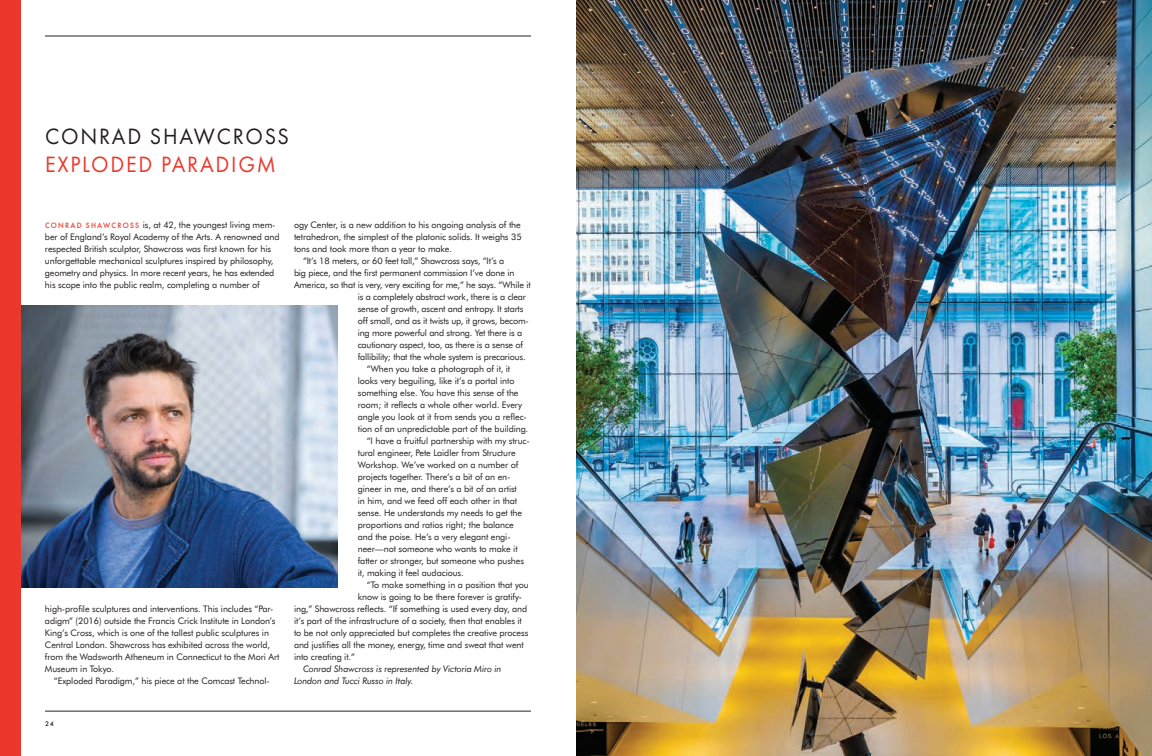
<style>
.page{position:relative;width:1152px;height:756px;background:#fff}
.page>*{position:absolute;margin:0;border:0;box-sizing:border-box;transform-origin:0 0}
.t1{font:23px "Futura PT";letter-spacing:.08em;color:#eb372c;scale:.96 1}
.t2{font:23px "Futura PT";letter-spacing:.08em;color:#231f20;scale:.96 1}
.Sidebar_Body{font:9px/12px "Futura BT";letter-spacing:-.01em;color:#231f20}
.Sidebar_Body-2{font:italic 9px/12px "Futura BT";letter-spacing:-.01em;color:#231f20}
.t3{font:500 7px "Futura PT";color:#231f20}
.s1{font-family:"Futura PT";font-weight:500;font-size:8px;color:#eb372c}
</style>
<div class="page">
<hr style="left:45px;top:711px;width:486px;height:1px;background:#231f20">
<hr style="left:45px;top:36px;width:486px;height:1px;background:#231f20">
<div style="left:0;top:0;width:21px;height:756px;background:#eb372c"></div>
<img style="left:21px;top:305px;width:317px;height:282px">
<img style="left:576px;top:0;width:576px;height:756px">
<p class="t2" style="left:45px;top:122px;width:256px">CONRAD SHAWCROSS</p>
<p class="t1" style="left:45px;top:150px;width:242px">EXPLODED PARADIGM</p>
<p class="Sidebar_Body" style="left:45px;top:218px;width:236px"><span class="s1">CO N R A D S H AWC R O SS</span> is, at 42, the youngest living mem&shy;ber of England’s Royal Academy of the Arts. A renowned and respected British sculptor, Shawcross was first known for his unforgettable mechanical sculptures inspired by philosophy, geometry and physics. In more recent years, he has extended his scope into the public realm, completing a number of</p>
<p class="Sidebar_Body" style="left:45px;top:602px;width:236px">high-profile sculptures and interventions. This includes “Par&shy;adigm” (2016) outside the Francis Crick Institute in London’s King’s Cross, which is one of the tallest public sculptures in Central London. Shawcross has exhibited across the world, from the Wadsworth Atheneum in Connecticut to the Mori Art Museum in Tokyo.</p>
<p class="Sidebar_Body" style="left:54px;top:674px;width:217px">“Exploded Paradigm,” his piece at the Comcast Technol-</p>
<p class="t3" style="left:45px;top:719px;width:10px">24</p>
<p class="Sidebar_Body" style="left:294px;top:218px;width:229px;text-align:justify">ogy Center, is a new addition to his ongoing analysis of the tetrahedron, the simplest of the platonic solids. It weighs 35 tons and took more than a year to make.</p>
<p class="Sidebar_Body" style="left:303px;top:254px;width:203px">“It’s 18 meters, or 60 feet tall,” Shawcross says, “It’s a</p>
<p class="Sidebar_Body" style="left:294px;top:266px;width:222px">big piece, and the first permanent commission I’ve done in</p>
<p class="Sidebar_Body" style="left:294px;top:278px;width:238px">America, so that is very, very exciting for me,” he says. “While it</p>
<p class="Sidebar_Body" style="left:358px;top:290px;width:170px">is a completely abstract work, there is a clear</p>
<p class="Sidebar_Body" style="left:358px;top:302px;width:167px">sense of growth, ascent and entropy. It starts</p>
<p class="Sidebar_Body" style="left:358px;top:314px;width:173px">off small, and as it twists up, it grows, becom-</p>
<p class="Sidebar_Body" style="left:358px;top:326px;width:166px">ing more powerful and strong. Yet there is a</p>
<p class="Sidebar_Body" style="left:358px;top:338px;width:167px">cautionary aspect, too, as there is a sense of</p>
<p class="Sidebar_Body" style="left:358px;top:350px;width:169px">fallibility; that the whole system is precarious.</p>
<p class="Sidebar_Body" style="left:358px;top:362px;width:172px;text-indent:9px">“When you take a photograph of it, it looks very beguiling, like it’s a portal into something else. You have this sense of the room; it reflects a whole other world. Every angle you look at it from sends you a reflec&shy;tion of an unpredictable part of the building.</p>
<p class="Sidebar_Body" style="left:358px;top:434px;width:173px;text-indent:9px">“I have a fruitful partnership with my struc&shy;tural engineer, Pete Laidler from Structure Workshop. We’ve worked on a number of projects together. There’s a bit of an en&shy;gineer in me, and there’s a bit of an artist<br>in him, and we feed off each other in that sense. He understands my needs to get the proportions and ratios right; the balance and the poise. He’s a very elegant engi&shy;neer—not someone who wants to make it fatter or stronger, but someone who pushes it, making it feel audacious.</p>
<p class="Sidebar_Body" style="left:367px;top:578px;width:164px">“To make something in a position that you</p>
<p class="Sidebar_Body" style="left:358px;top:590px;width:166px">know is going to be there forever is gratify-</p>
<p class="Sidebar_Body" style="left:294px;top:602px;width:235px">ing,” Shawcross reflects. “If something is used every day, and</p>
<p class="Sidebar_Body" style="left:294px;top:614px;width:229px">it’s part of the infrastructure of a society, then that enables it</p>
<p class="Sidebar_Body" style="left:294px;top:626px;width:236px">to be not only appreciated but completes the creative process</p>
<p class="Sidebar_Body" style="left:294px;top:638px;width:231px">and justifies all the money, energy, time and sweat that went</p>
<p class="Sidebar_Body" style="left:294px;top:650px;width:63px">into creating it.”</p>
<p class="Sidebar_Body-2" style="left:294px;top:662px;width:209px;text-indent:9px">Conrad Shawcross is represented by Victoria Miro in<br>London and Tucci Russo in Italy.</p>
</div>
